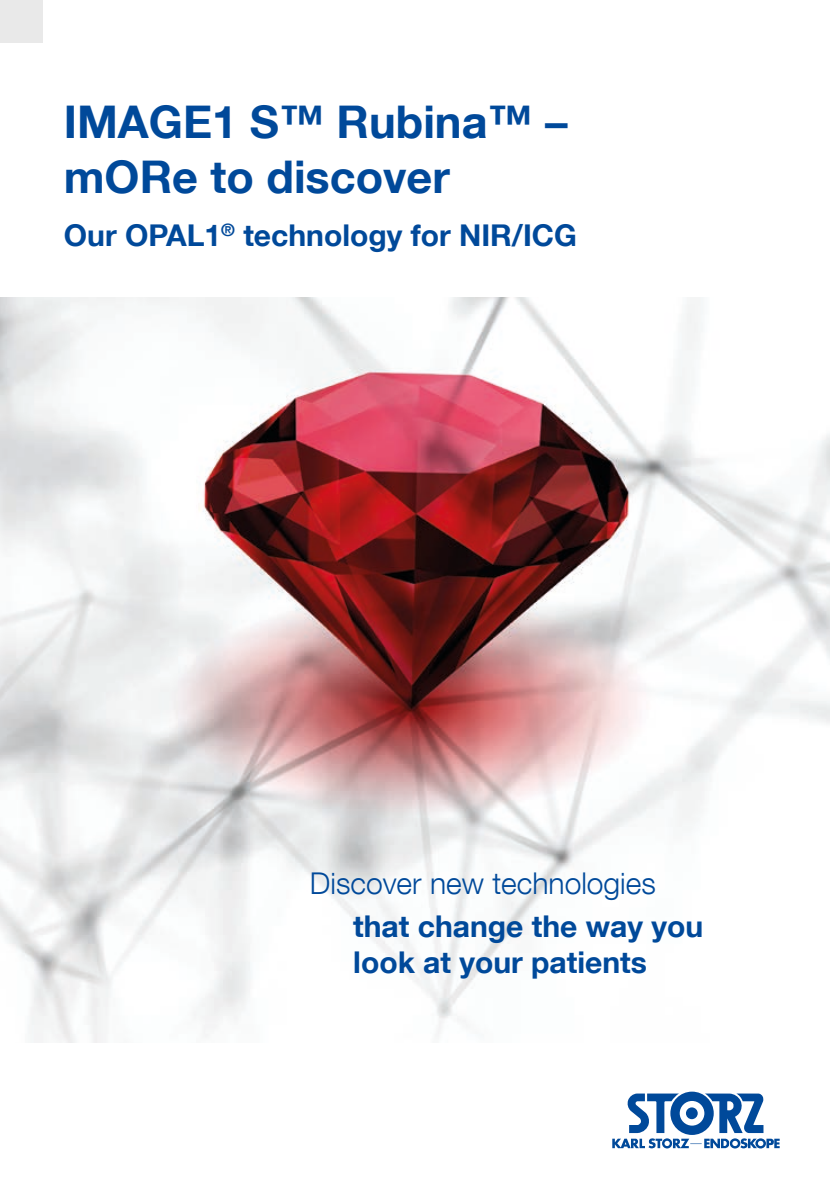
<style>
.page{position:relative;width:830px;height:1191px;background:#fff}
.page>*{position:absolute;margin:0;border:0;box-sizing:border-box;transform-origin:0 0}
.t1{font:700 45px/54px "KS Helvetica Neue";color:#00499a}
.t2{font:700 30px/36px "KS Helvetica Neue";color:#00499a}
.t3{font:300 30px "KS Helvetica Neue";color:#00499a}
</style>
<div class="page">
<div style="left:0;top:0;width:43px;height:43px;background:#e9e9e9"></div>
<img style="left:0;top:298px;width:829px;height:744px">
<svg style="left:612px;top:1091px;width:167px;height:57px"></svg>
<h1 class="t1" style="left:64px;top:94px;width:505px">IMAGE1 S™ Rubina™ – mORe to discover</h1>
<p class="t2" style="left:64px;top:216px;width:514px">Our OPAL1<sup>®</sup> technology for NIR/ICG</p>
<p class="t3" style="left:310px;top:865px;width:347px">Discover new technologies</p>
<p class="t2" style="left:353px;top:907px;width:351px">that change the way you look at your patients</p>
</div>
